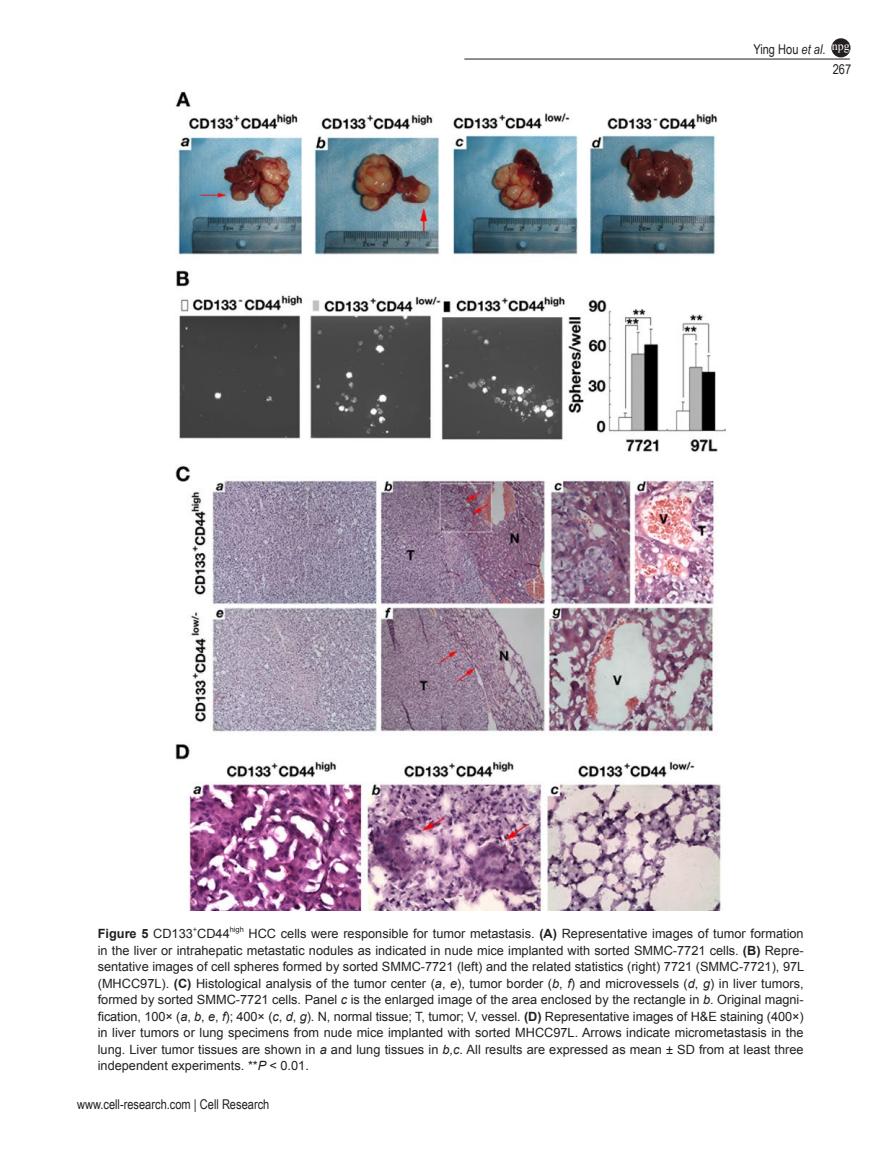
<style>
.page{position:relative;width:893px;height:1170px;background:#fff}
.page>*{position:absolute;margin:0;border:0;box-sizing:border-box;transform-origin:0 0}
.t1{font:13.5px "Arial Narrow";color:#231f20}
.t2{font:12.75px/16.5px "Arial";color:#231f20;text-align:justify}
.t3{font:12px "Times New Roman";color:#fff}
.t4{font:7.5px "Arial";color:#231f20}
.s1{font-style:italic}
.s2{font-weight:700}
</style>
<div class="page">
<hr style="left:464px;top:59px;width:386px;height:1px;background:#231f20">
<div style="left:832px;top:39px;width:18px;height:18px;background:#231f20;border-radius:50%"></div>
<div style="left:831px;top:38px;width:19px;height:19px;border:2px solid #231f20;border-radius:50%"></div>
<img style="left:176px;top:91px;width:550px;height:819px">
<p class="t3" style="left:832px;top:38px;width:19px">npg</p>
<p class="t1" style="left:753px;top:40px;width:74px">Ying Hou <span class="s1">et al</span>.</p>
<p class="t1" style="left:833px;top:59px;width:20px">267</p>
<p class="t4" style="left:193px;top:924px;width:6px">+</p>
<p class="t4" style="left:230px;top:924px;width:16px">high</p>
<p class="t2" style="left:98px;top:925px;width:708px;text-indent:151px">HCC cells were responsible for tumor metastasis. <span class="s2">(A)</span> Representative images of tumor formation in the liver or intrahepatic metastatic nodules as indicated in nude mice implanted with sorted SMMC-7721 cells. <span class="s2">(B)</span> Repre&shy;sentative images of cell spheres formed by sorted SMMC-7721 (left) and the related statistics (right) 7721 (SMMC-7721), 97L (MHCC97L). <span class="s2">(C)</span> Histological analysis of the tumor center (<span class="s1">a</span>, <span class="s1">e</span>), tumor border (<span class="s1">b</span>, <span class="s1">f</span>) and microvessels (<span class="s1">d</span>, <span class="s1">g</span>) in liver tumors, formed by sorted SMMC-7721 cells. Panel <span class="s1">c</span> is the enlarged image of the area enclosed by the rectangle in <span class="s1">b</span>. Original magni&shy;fication, 100× (<span class="s1">a</span>, <span class="s1">b</span>, <span class="s1">e</span>, <span class="s1">f</span>); 400× (<span class="s1">c</span>, <span class="s1">d</span>, <span class="s1">g</span>). N, normal tissue; T, tumor; V, vessel. <span class="s2">(D)</span> Representative images of H&amp;E staining (400×) in liver tumors or lung specimens from nude mice implanted with sorted MHCC97L. Arrows indicate micrometastasis in the lung. Liver tumor tissues are shown in <span class="s1">a</span> and lung tissues in <span class="s1">b,c</span>. All results are expressed as mean ± SD from at least three independent experiments. **<span class="s1">P</span> &lt; 0.01.</p>
<p class="t2" style="left:98px;top:925px;width:134px"><span class="s2">Figure 5</span> CD133 CD44</p>
<p class="t1" style="left:77px;top:1094px;width:194px">www.cell-research.com | Cell Research</p>
</div>
